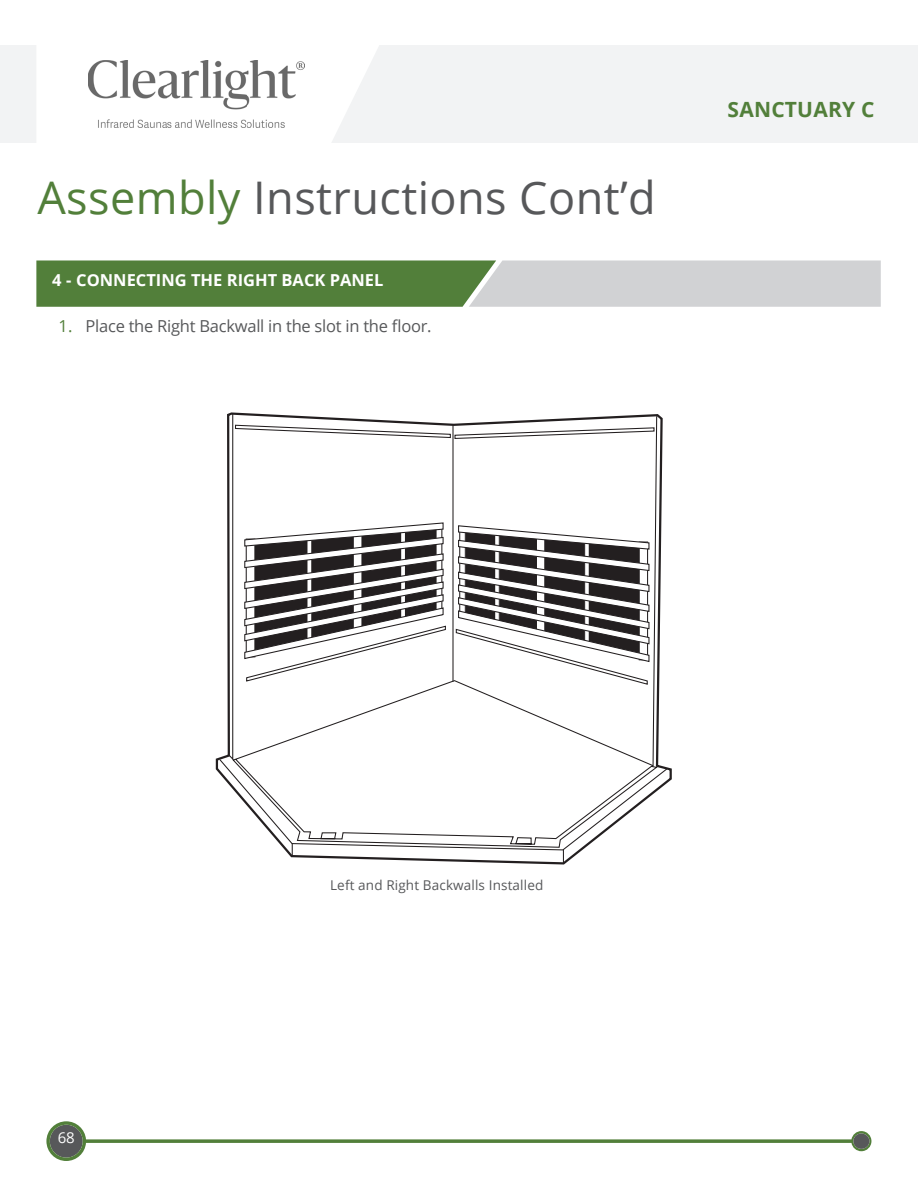
<style>
.page{position:relative;width:918px;height:1188px;background:#fff}
.page>*{position:absolute;margin:0;border:0;box-sizing:border-box;transform-origin:0 0}
.t1{font:45px "Open Sans";letter-spacing:.01em;color:#57585a}
.t2{font:700 21px "Open Sans";letter-spacing:.01em;color:#527f3a}
.text{font:16.5px "Open Sans";letter-spacing:-.015em;color:#57585a}
.title_bars{font:700 16.5px "Open Sans";color:#fff}
.t3{font:15px "Open Sans";color:#fff}
.legenda{font:13.5px "Open Sans";letter-spacing:.01em;color:#57585a}
.s1{color:#527f3a}
</style>
<div class="page">
<div style="left:0;top:45px;width:918px;height:98px;background:#f2f3f4"></div>
<svg style="left:37px;top:45px;width:342px;height:98px"></svg>
<svg style="left:46px;top:1121px;width:825px;height:40px"></svg>
<img style="left:88px;top:60px;width:217px;height:68px">
<svg style="left:36px;top:260px;width:845px;height:47px;background:#90a885"></svg>
<svg style="left:215px;top:412px;width:457px;height:453px"></svg>
<svg style="left:228px;top:413px;width:431px;height:451px"></svg>
<svg style="left:244px;top:423px;width:210px;height:260px"></svg>
<p class="t1" style="left:37px;top:166px;width:620px"><span class="s1">Assembly</span> Instructions Cont’d</p>
<p class="title_bars" style="left:52px;top:268px;width:333px">4 - CONNECTING THE RIGHT BACK PANEL</p>
<p class="text" style="left:59px;top:315px;width:375px"><span class="s1">1.</span> Place the Right Backwall in the slot in the floor.</p>
<p class="t2" style="left:728px;top:95px;width:148px">SANCTUARY C</p>
<p class="t3" style="left:58px;top:1127px;width:19px">68</p>
<p class="legenda" style="left:330px;top:876px;width:215px">Left and Right Backwalls Installed</p>
</div>
